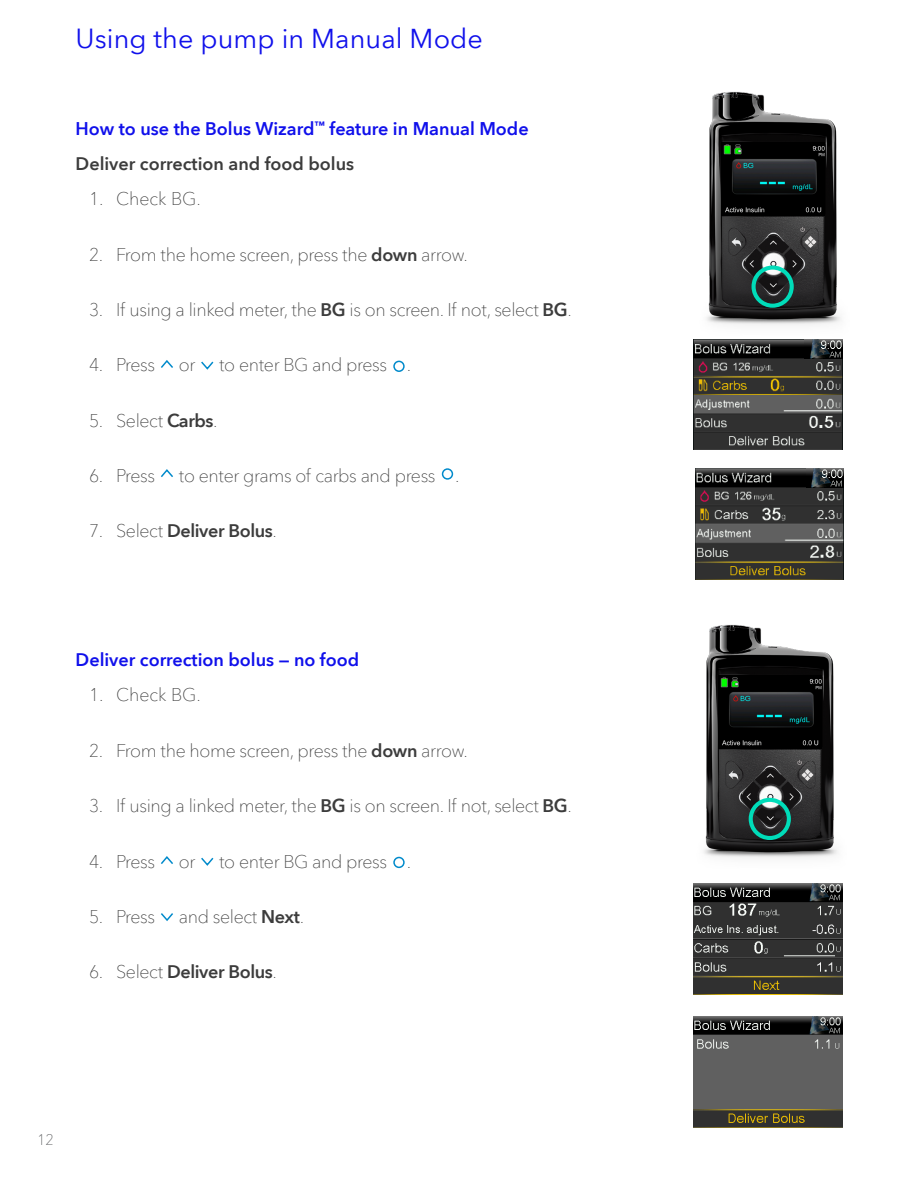
<style>
.page{position:relative;width:918px;height:1188px;background:#fff}
.page>*{position:absolute;margin:0;border:0;box-sizing:border-box;transform-origin:0 0}
.t1{font:27px "Avenir Next World";letter-spacing:.005em;color:#1010eb}
.t2{font:100 18px "Avenir Next World";letter-spacing:-.02em;color:#3c3c3c}
.t3{font:600 18px/35.1px "Avenir Next World";color:#1010eb}
.t4{font:600 18px "Avenir Next World";letter-spacing:-.02em;color:#3c3c3c}
.t5{font:100 15px "Avenir Next World";color:#58595b}
.s1{color:#3c3c3c}
.s2{font-weight:600}
.s3{font-weight:100}
</style>
<div class="page">
<svg style="left:161px;top:360px;width:12px;height:8px"></svg>
<svg style="left:201px;top:361px;width:13px;height:9px"></svg>
<div style="left:393px;top:361px;width:12px;height:11px;border:2px solid #008acb;border-radius:50%"></div>
<svg style="left:161px;top:469px;width:12px;height:8px"></svg>
<div style="left:442px;top:468px;width:11px;height:12px;border:2px solid #008acb;border-radius:50%"></div>
<img style="left:707px;top:91px;width:134px;height:234px">
<div style="left:752px;top:266px;width:42px;height:42px;border:4px solid #00dcb9;border-radius:50%"></div>
<div style="left:721px;top:143px;width:103px;height:73px;background:#000"></div>
<img style="left:723px;top:144px;width:102px;height:70px">
<img style="left:694px;top:340px;width:148px;height:110px">
<img style="left:805px;top:340px;width:37px;height:19px">
<img style="left:695px;top:468px;width:149px;height:112px">
<img style="left:806px;top:469px;width:38px;height:19px">
<svg style="left:161px;top:856px;width:12px;height:8px"></svg>
<svg style="left:201px;top:857px;width:13px;height:9px"></svg>
<div style="left:393px;top:857px;width:12px;height:11px;border:2px solid #008acb;border-radius:50%"></div>
<svg style="left:161px;top:913px;width:12px;height:8px"></svg>
<img style="left:704px;top:624px;width:134px;height:234px">
<div style="left:749px;top:798px;width:42px;height:42px;border:4px solid #00dcb9;border-radius:50%"></div>
<div style="left:719px;top:675px;width:103px;height:73px;background:#000"></div>
<img style="left:720px;top:677px;width:102px;height:69px">
<img style="left:694px;top:883px;width:148px;height:112px">
<img style="left:694px;top:1016px;width:148px;height:112px">
<h1 class="t1" style="left:76px;top:17px;width:409px">Using the pump in Manual Mode</h1>
<p class="t3" style="left:76px;top:111px;width:455px">How to use the Bolus Wizard<sup>™</sup> feature in Manual Mode<br><span class="s1">Deliver correction and food bolus</span></p>
<p class="t2" style="left:89px;top:185px;width:110px">1. Check BG.</p>
<p class="t2" style="left:89px;top:240px;width:377px">2. From the home screen, press the <span class="s2">down</span> arrow.</p>
<p class="t2" style="left:89px;top:295px;width:481px">3. If using a linked meter, the <span class="s2">BG</span> is on screen. If not, select <span class="s2">BG</span>.</p>
<p class="t2" style="left:89px;top:351px;width:68px">4. Press</p>
<p class="t2" style="left:179px;top:351px;width:18px">or</p>
<p class="t2" style="left:219px;top:351px;width:190px">to enter BG and press .</p>
<p class="t2" style="left:89px;top:406px;width:127px">5. Select <span class="s2">Carbs</span>.</p>
<p class="t2" style="left:89px;top:461px;width:68px">6. Press</p>
<p class="t2" style="left:179px;top:461px;width:279px">to enter grams of carbs and press .</p>
<p class="t4" style="left:89px;top:521px;width:186px"><span class="s3">7. Select</span> Deliver Bolus<span class="s3">.</span></p>
<p class="t3" style="left:76px;top:643px;width:285px">Deliver correction bolus — no food</p>
<p class="t2" style="left:89px;top:681px;width:110px">1. Check BG.</p>
<p class="t2" style="left:89px;top:736px;width:377px">2. From the home screen, press the <span class="s2">down</span> arrow.</p>
<p class="t2" style="left:89px;top:791px;width:481px">3. If using a linked meter, the <span class="s2">BG</span> is on screen. If not, select <span class="s2">BG</span>.</p>
<p class="t2" style="left:89px;top:847px;width:68px">4. Press</p>
<p class="t2" style="left:179px;top:847px;width:18px">or</p>
<p class="t2" style="left:219px;top:847px;width:190px">to enter BG and press .</p>
<p class="t2" style="left:89px;top:902px;width:68px">5. Press</p>
<p class="t2" style="left:179px;top:902px;width:124px">and select <span class="s2">Next</span>.</p>
<p class="t4" style="left:89px;top:961px;width:186px"><span class="s3">6. Select</span> Deliver Bolus<span class="s3">.</span></p>
<p class="t5" style="left:37px;top:1128px;width:18px">12</p>
</div>
